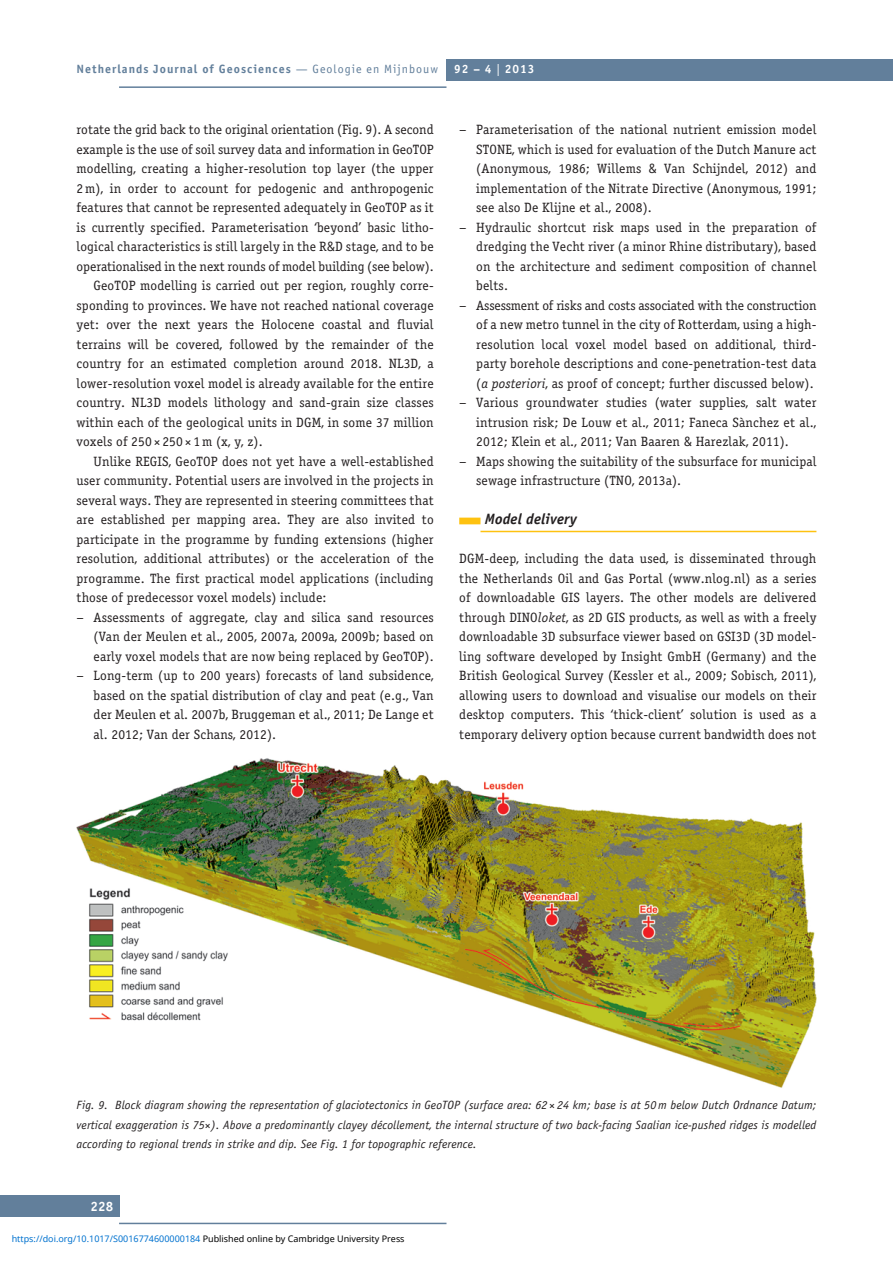
<style>
.page{position:relative;width:893px;height:1263px;background:#fff}
.page>*{position:absolute;margin:0;border:0;box-sizing:border-box;transform-origin:0 0}
.t1{font:italic 15px "Officina Sans Bold ITC";letter-spacing:.01em;color:#231f20}
.t2{font:13.5px/19.5px "Officina Serif Book ITC";letter-spacing:.01em;color:#231f20;text-align:justify}
.t3{font:13.5px "Officina Sans Bold ITC";color:#fff}
.t4{font:italic 12px/19.5px "Officina Sans Book ITC";letter-spacing:.01em;color:#231f20;text-align:justify}
.t5{font:12px "Officina Sans Bold ITC";letter-spacing:.085em;color:#627f9b}
.t6{font:12px "Officina Sans Bold ITC";letter-spacing:.085em;color:#fff}
.t7{font:9px "Noto Sans";color:#0172cf}
.s1{font-family:"Officina Sans Book ITC"}
.s2{font-style:italic}
.s3{color:#000}
</style>
<div class="page">
<div style="left:459px;top:518px;width:21px;height:6px;background:#fec210"></div>
<hr style="left:480px;top:531px;width:336px;height:1px;background:#fec210">
<div style="left:446px;top:60px;width:447px;height:21px;background:#627f9b"></div>
<div style="left:0;top:1196px;width:119px;height:21px;background:#627f9b"></div>
<hr style="left:119px;top:1223px;width:327px;height:1px;background:#627f9b">
<hr style="left:119px;top:86px;width:327px;height:2px;background:#627f9b">
<img style="left:77px;top:758px;width:740px;height:330px">
<p class="t5" style="left:77px;top:65px;width:363px">Netherlands Journal of Geosciences <span class="s1">— Geologie en Mijnbouw</span></p>
<p class="t6" style="left:454px;top:65px;width:82px">92 – 4 <span class="s1">|</span> 2013</p>
<p class="t2" style="left:77px;top:121px;width:359px">rotate the grid back to the original orientation (Fig. 9). A second</p>
<p class="t2" style="left:77px;top:141px;width:359px">example is the use of soil survey data and information in GeoTOP</p>
<p class="t2" style="left:77px;top:160px;width:359px">modelling, creating a higher-resolution top layer (the upper</p>
<p class="t2" style="left:77px;top:180px;width:359px">2 m), in order to account for pedogenic and anthropogenic</p>
<p class="t2" style="left:77px;top:199px;width:359px">features that cannot be represented adequately in GeoTOP as it</p>
<p class="t2" style="left:77px;top:219px;width:359px">is currently specified. Parameterisation ‘beyond’ basic litho -</p>
<p class="t2" style="left:77px;top:238px;width:359px">logical characteristics is still largely in the R&amp;D stage, and to be</p>
<p class="t2" style="left:77px;top:258px;width:359px">operationalised in the next rounds of model building (see below).</p>
<p class="t2" style="left:94px;top:277px;width:342px">GeoTOP modelling is carried out per region, roughly corre -</p>
<p class="t2" style="left:77px;top:297px;width:359px">spon ding to provinces. We have not reached national coverage</p>
<p class="t2" style="left:77px;top:316px;width:359px">yet: over the next years the Holocene coastal and fluvial</p>
<p class="t2" style="left:77px;top:336px;width:359px">terrains will be covered, followed by the remainder of the</p>
<p class="t2" style="left:77px;top:355px;width:359px">country for an estimated completion around 2018. NL3D, a</p>
<p class="t2" style="left:77px;top:375px;width:359px">lower-resolution voxel model is already available for the entire</p>
<p class="t2" style="left:77px;top:394px;width:359px">country. NL3D models lithology and sand-grain size classes</p>
<p class="t2" style="left:77px;top:414px;width:359px">within each of the geological units in DGM, in some 37 million</p>
<p class="t2" style="left:77px;top:433px;width:188px">voxels of 250 × 250 × 1 m (x, y, z).</p>
<p class="t2" style="left:94px;top:453px;width:342px">Unlike REGIS, GeoTOP does not yet have a well-established</p>
<p class="t2" style="left:77px;top:472px;width:359px">user community. Potential users are involved in the projects in</p>
<p class="t2" style="left:77px;top:492px;width:359px">several ways. They are represented in steering committees that</p>
<p class="t2" style="left:77px;top:511px;width:359px">are established per mapping area. They are also invited to</p>
<p class="t2" style="left:77px;top:531px;width:359px">participate in the programme by funding extensions (higher</p>
<p class="t2" style="left:77px;top:550px;width:359px">resolution, additional attributes) or the acceleration of the</p>
<p class="t2" style="left:77px;top:570px;width:359px">programme. The first practical model applications (including</p>
<p class="t2" style="left:77px;top:589px;width:252px">those of predecessor voxel models) include:</p>
<p class="t2" style="left:94px;top:609px;width:342px;text-indent:-17px">– Assessments of aggregate, clay and silica sand resources (Van der Meulen et al., 2005, 2007a, 2009a, 2009b; based on early voxel models that are now being replaced by GeoTOP).</p>
<p class="t2" style="left:94px;top:667px;width:342px;text-indent:-17px">– Long-term (up to 200 years) forecasts of land subsidence, based on the spatial distribution of clay and peat (e.g., Van der Meulen et al. 2007b, Bruggeman et al., 2011; De Lange et al. 2012; Van der Schans, 2012).</p>
<p class="t2" style="left:476px;top:121px;width:342px;text-indent:-17px">– Parameterisation of the national nutrient emission model STONE, which is used for evaluation of the Dutch Manure act (Anonymous, 1986; Willems &amp; Van Schijndel, 2012) and implementation of the Nitrate Directive (Anonymous, 1991; see also De Klijne et al., 2008).</p>
<p class="t2" style="left:476px;top:219px;width:342px;text-indent:-17px">– Hydraulic shortcut risk maps used in the preparation of dredging the Vecht river (a minor Rhine distributary), based on the architecture and sediment composition of channel belts.</p>
<p class="t2" style="left:476px;top:297px;width:342px;text-indent:-17px">– Assessment of risks and costs associated with the construction of a new metro tunnel in the city of Rotterdam, using a high&shy;resolution local voxel model based on additional, third&shy;party borehole descriptions and cone-penetration-test data (<span class="s2">a posteriori</span>, as proof of concept; further discussed below).</p>
<p class="t2" style="left:476px;top:394px;width:342px;text-indent:-17px">– Various groundwater studies (water supplies, salt water intrusion risk; De Louw et al., 2011; Faneca Sànchez et al., 2012; Klein et al., 2011; Van Baaren &amp; Harezlak, 2011).</p>
<p class="t2" style="left:476px;top:453px;width:342px;text-indent:-17px">– Maps showing the suitability of the subsurface for municipal sewage infrastructure (TNO, 2013a).</p>
<p class="t1" style="left:485px;top:513px;width:94px">Model delivery</p>
<p class="t2" style="left:459px;top:550px;width:359px">DGM-deep, including the data used, is disseminated through the Netherlands Oil and Gas Portal (www.nlog.nl) as a series of downloadable GIS layers. The other models are delivered through DINO<span class="s2">loket</span>, as 2D GIS products, as well as with a freely downloadable 3D subsurface viewer based on GSI3D (3D model - ling software developed by Insight GmbH (Germany) and the British Geological Survey (Kessler et al., 2009; Sobisch, 2011), allowing users to download and visualise our models on their desktop computers. This ‘thick-client’ solution is used as a temporary delivery option because current bandwidth does not</p>
<p class="t4" style="left:77px;top:1096px;width:741px">Fig. 9. Block diagram showing the representation of glaciotectonics in GeoTOP (surface area: 62 × 24 km; base is at 50 m below Dutch Ordnance Datum; vertical exaggeration is 75×). Above a predominantly clayey décollement, the internal structure of two back-facing Saalian ice-pushed ridges is modelled according to regional trends in strike and dip. See Fig. 1 for topographic reference.</p>
<p class="t3" style="left:90px;top:1201px;width:24px">228</p>
<p class="t7" style="left:12px;top:1232px;width:394px">https://doi.org/10.1017/S0016774600000184 <span class="s3">Published online by Cambridge University Press</span></p>
</div>
